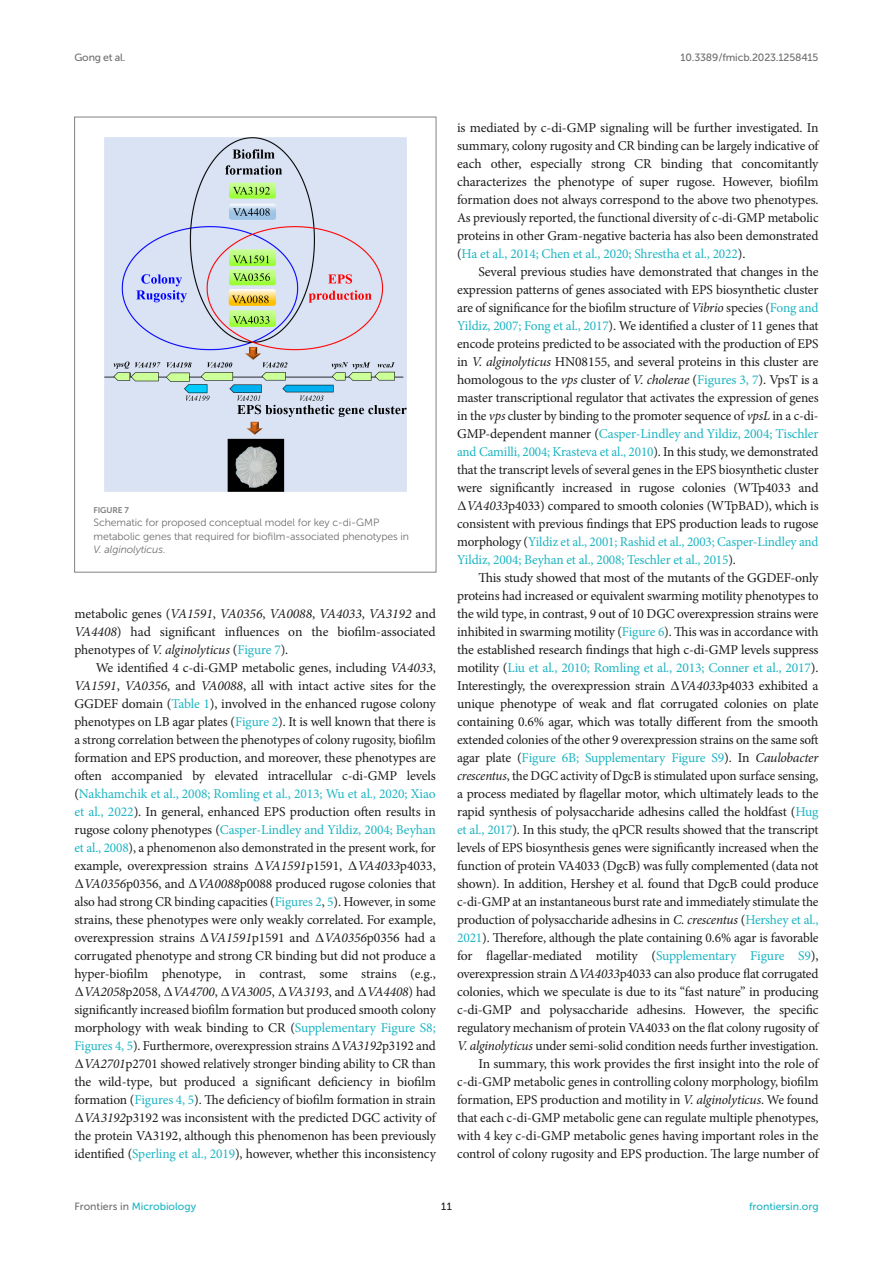
<style>
.page{position:relative;width:893px;height:1263px;background:#fff}
.page>*{position:absolute;margin:0;border:0;box-sizing:border-box;transform-origin:0 0}
.TEXT{font:13.5px/18px "Minion Pro";letter-spacing:-.01em;color:#1b1c1b;text-align:justify}
.TEXT_FLUSH{font:13.5px/18px "Minion Pro";letter-spacing:-.005em;color:#1b1c1b;text-align:justify}
.FIG_LEG{font:10.5px/13.5px "Museo Sans 300";letter-spacing:-.01em;color:#706f70}
.t1{font:10.5px "Museo Sans 500";color:#1db5c3}
.t2{font:10.5px "Museo Sans 500";letter-spacing:-.015em;color:#706f70}
.t3{font:10.5px "Museo Sans 500";color:#1b1c1b}
.FIG_HD{font:8.25px "Museo Sans 700";letter-spacing:-.01em;color:#7e7f7f}
.s1{font-style:italic}
.s2{color:#1db5c3}
.s3{font-family:"STIX General"}
.s4{color:#706f70}
</style>
<div class="page">
<img style="left:104px;top:137px;width:303px;height:355px">
<p class="t2" style="left:74px;top:51px;width:53px">Gong et al.</p>
<p class="t2" style="left:680px;top:51px;width:139px">10.3389/fmicb.2023.1258415</p>
<p class="FIG_HD" style="left:94px;top:505px;width:37px">FIGURE 7</p>
<p class="FIG_LEG" style="left:94px;top:516px;width:317px">Schematic for proposed conceptual model for key c-di-GMP metabolic genes that required for biofilm-associated phenotypes in<br><span class="s1">V. alginolyticus</span>.</p>
<p class="TEXT_FLUSH" style="left:74px;top:605px;width:363px">metabolic genes (<span class="s1">VA1591</span>, <span class="s1">VA0356</span>, <span class="s1">VA0088</span>, <span class="s1">VA4033</span>, <span class="s1">VA3192</span> and <span class="s1">VA4408</span>) had significant influences on the biofilm-associated phenotypes of <span class="s1">V. alginolyticus</span> (<span class="s2">Figure 7</span>).</p>
<p class="TEXT" style="left:74px;top:659px;width:363px;text-indent:21px">We identified 4 c-di-GMP metabolic genes, including <span class="s1">VA4033</span>, <span class="s1">VA1591</span>, <span class="s1">VA0356</span>, and <span class="s1">VA0088</span>, all with intact active sites for the GGDEF domain (<span class="s2">Table 1</span>), involved in the enhanced rugose colony phenotypes on LB agar plates (<span class="s2">Figure 2</span>). It is well known that there is a strong correlation between the phenotypes of colony rugosity, biofilm formation and EPS production, and moreover, these phenotypes are often accompanied by elevated intracellular c-di-GMP levels (<span class="s2">Nakhamchik et al., 2008; Romling et al., 2013; Wu et al., 2020; Xiao et al., 2022</span>). In general, enhanced EPS production often results in rugose colony phenotypes (<span class="s2">Casper-Lindley and Yildiz, 2004; Beyhan et al., 2008</span>), a phenomenon also demonstrated in the present work, for example, overexpression strains <span class="s3">∆</span><span class="s1">VA1591</span>p1591, <span class="s3">∆</span><span class="s1">VA4033</span>p4033, <span class="s3">∆</span><span class="s1">VA0356</span>p0356, and <span class="s3">∆</span><span class="s1">VA0088</span>p0088 produced rugose colonies that also had strong CR binding capacities (<span class="s2">Figures 2</span>, <span class="s2">5</span>). However, in some strains, these phenotypes were only weakly correlated. For example, overexpression strains <span class="s3">∆</span><span class="s1">VA1591</span>p1591 and <span class="s3">∆</span><span class="s1">VA0356</span>p0356 had a corrugated phenotype and strong CR binding but did not produce a hyper-biofilm phenotype, in contrast, some strains (e.g., <span class="s3">∆</span><span class="s1">VA2058</span>p2058, <span class="s3">∆</span><span class="s1">VA4700</span>, <span class="s3">∆</span><span class="s1">VA3005</span>, <span class="s3">∆</span><span class="s1">VA3193</span>, and <span class="s3">∆</span><span class="s1">VA4408</span>) had significantly increased biofilm formation but produced smooth colony morphology with weak binding to CR (<span class="s2">Supplementary Figure S8; Figures 4, 5</span>). Furthermore, overexpression strains <span class="s3">∆</span><span class="s1">VA3192</span>p3192 and <span class="s3">∆</span><span class="s1">VA2701</span>p2701 showed relatively stronger binding ability to CR than the wild-type, but produced a significant deficiency in biofilm formation (<span class="s2">Figures 4, 5</span>). The deficiency of biofilm formation in strain <span class="s3">∆</span><span class="s1">VA3192</span>p3192 was inconsistent with the predicted DGC activity of the protein VA3192, although this phenomenon has been previously identified (<span class="s2">Sperling et al., 2019</span>), however, whether this inconsistency</p>
<p class="TEXT" style="left:457px;top:119px;width:363px">is mediated by c-di-GMP signaling will be further investigated. In summary, colony rugosity and CR binding can be largely indicative of each other, especially strong CR binding that concomitantly characterizes the phenotype of super rugose. However, biofilm formation does not always correspond to the above two phenotypes.<br>As previously reported, the functional diversity of c-di-GMP metabolic proteins in other Gram-negative bacteria has also been demonstrated (<span class="s2">Ha et al., 2014; Chen et al., 2020; Shrestha et al., 2022</span>).</p>
<p class="TEXT" style="left:457px;top:263px;width:363px;text-indent:21px">Several previous studies have demonstrated that changes in the expression patterns of genes associated with EPS biosynthetic cluster are of significance for the biofilm structure of <span class="s1">Vibrio</span> species (<span class="s2">Fong and Yildiz, 2007; Fong et al., 2017</span>). We identified a cluster of 11 genes that encode proteins predicted to be associated with the production of EPS in <span class="s1">V. alginolyticus</span> HN08155, and several proteins in this cluster are homologous to the <span class="s1">vps</span> cluster of <span class="s1">V. cholerae</span> (<span class="s2">Figures 3, 7</span>). VpsT is a master transcriptional regulator that activates the expression of genes in the <span class="s1">vps</span> cluster by binding to the promoter sequence of <span class="s1">vpsL</span> in a c-di-GMP-dependent manner (<span class="s2">Casper-Lindley and Yildiz, 2004; Tischler and Camilli, 2004; Krasteva et al., 2010</span>). In this study, we demonstrated that the transcript levels of several genes in the EPS biosynthetic cluster were significantly increased in rugose colonies (WTp4033 and <span class="s3">∆</span><span class="s1">VA4033</span>p4033) compared to smooth colonies (WTpBAD), which is consistent with previous findings that EPS production leads to rugose morphology (<span class="s2">Yildiz et al., 2001; Rashid et al., 2003; Casper-Lindley and Yildiz, 2004; Beyhan et al., 2008; Teschler et al., 2015</span>).</p>
<p class="TEXT" style="left:457px;top:569px;width:363px;text-indent:21px">This study showed that most of the mutants of the GGDEF-only proteins had increased or equivalent swarming motility phenotypes to the wild type, in contrast, 9 out of 10 DGC overexpression strains were inhibited in swarming motility (<span class="s2">Figure 6</span>). This was in accordance with the established research findings that high c-di-GMP levels suppress motility (<span class="s2">Liu et al., 2010; Romling et al., 2013; Conner et al., 2017</span>).<br>Interestingly, the overexpression strain <span class="s3">∆</span><span class="s1">VA4033</span>p4033 exhibited a unique phenotype of weak and flat corrugated colonies on plate containing 0.6% agar, which was totally different from the smooth extended colonies of the other 9 overexpression strains on the same soft agar plate (<span class="s2">Figure 6B; Supplementary Figure S9</span>). In <span class="s1">Caulobacter crescentus</span>, the DGC activity of DgcB is stimulated upon surface sensing, a process mediated by flagellar motor, which ultimately leads to the rapid synthesis of polysaccharide adhesins called the holdfast (<span class="s2">Hug et al., 2017</span>). In this study, the qPCR results showed that the transcript levels of EPS biosynthesis genes were significantly increased when the function of protein VA4033 (DgcB) was fully complemented (data not shown). In addition, Hershey et al. found that DgcB could produce c-di-GMP at an instantaneous burst rate and immediately stimulate the production of polysaccharide adhesins in <span class="s1">C. crescentus</span> (<span class="s2">Hershey et al., 2021</span>). Therefore, although the plate containing 0.6% agar is favorable for flagellar-mediated motility (<span class="s2">Supplementary Figure S9</span>), overexpression strain <span class="s3">∆</span><span class="s1">VA4033</span>p4033 can also produce flat corrugated colonies, which we speculate is due to its “fast nature” in producing c-di-GMP and polysaccharide adhesins. However, the specific regulatory mechanism of protein VA4033 on the flat colony rugosity of <span class="s1">V. alginolyticus</span> under semi-solid condition needs further investigation.</p>
<p class="TEXT" style="left:457px;top:1055px;width:363px;text-indent:21px">In summary, this work provides the first insight into the role of c-di-GMP metabolic genes in controlling colony morphology, biofilm formation, EPS production and motility in <span class="s1">V. alginolyticus</span>. We found that each c-di-GMP metabolic gene can regulate multiple phenotypes, with 4 key c-di-GMP metabolic genes having important roles in the control of colony rugosity and EPS production. The large number of</p>
<p class="t1" style="left:74px;top:1200px;width:123px"><span class="s4">Frontiers in</span> Microbiology</p>
<p class="t3" style="left:441px;top:1200px;width:12px">11</p>
<p class="t1" style="left:749px;top:1200px;width:71px">frontiersin.org</p>
</div>
